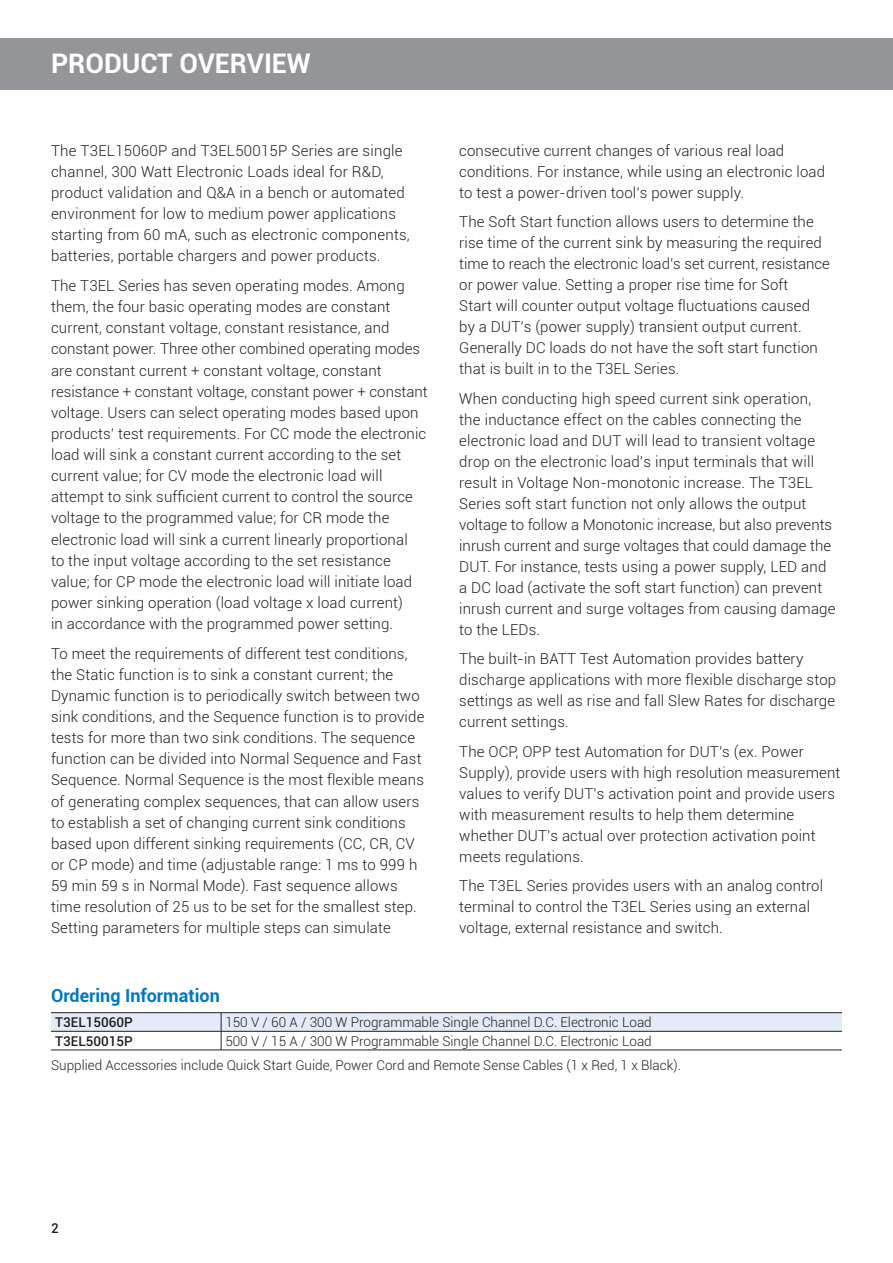
<style>
.page{position:relative;width:893px;height:1263px;background:#fff}
.page>*{position:absolute;margin:0;border:0;box-sizing:border-box;transform-origin:0 0}
.t1{font:700 27px "Roboto";color:#fff}
.t2{font:700 18px "Roboto";color:#0078c1}
.t3{font:300 15px/21.1px "Roboto";letter-spacing:.01em;color:#231f20}
.t4{font:300 13.5px/24.6px "Roboto";color:#231f20}
.t5{font:500 13.5px "Roboto";color:#231f20}
</style>
<div class="page">
<div style="left:0;top:38px;width:893px;height:51px;background:#939598"></div>
<hr style="left:221px;top:1012px;width:621px;height:1px;background:#231f20">
<hr style="left:221px;top:1050px;width:621px;height:1px;background:#231f20">
<hr style="left:51px;top:1012px;width:170px;height:1px;background:#231f20">
<svg style="left:51px;top:1013px;width:791px;height:37px"></svg>
<hr style="left:51px;top:1050px;width:170px;height:1px;background:#231f20">
<h1 class="t1" style="left:51px;top:45px;width:261px">PRODUCT OVERVIEW</h1>
<p class="t3" style="left:51px;top:139px;width:360px">The T3EL15060P and T3EL50015P Series are single channel, 300 Watt Electronic Loads ideal for R&amp;D, product validation and Q&amp;A in a bench or automated environment for low to medium power applications starting from 60 mA, such as electronic components, batteries, portable chargers and power products.</p>
<p class="t3" style="left:51px;top:275px;width:378px">The T3EL Series has seven operating modes. Among them, the four basic operating modes are constant current, constant voltage, constant resistance, and constant power. Three other combined operating modes are constant current + constant voltage, constant resistance + constant voltage, constant power + constant voltage. Users can select operating modes based upon products’ test requirements. For CC mode the electronic load will sink a constant current according to the set current value; for CV mode the electronic load will attempt to sink sufficient current to control the source voltage to the programmed value; for CR mode the electronic load will sink a current linearly proportional<br>to the input voltage according to the set resistance value; for CP mode the electronic load will initiate load power sinking operation (load voltage x load current)<br>in accordance with the programmed power setting.</p>
<p class="t3" style="left:51px;top:642px;width:375px">To meet the requirements of different test conditions, the Static function is to sink a constant current; the Dynamic function is to periodically switch between two sink conditions, and the Sequence function is to provide tests for more than two sink conditions. The sequence function can be divided into Normal Sequence and Fast Sequence. Normal Sequence is the most flexible means of generating complex sequences, that can allow users to establish a set of changing current sink conditions based upon different sinking requirements (CC, CR, CV or CP mode) and time (adjustable range: 1 ms to 999 h 59 min 59 s in Normal Mode). Fast sequence allows time resolution of 25 us to be set for the smallest step.<br>Setting parameters for multiple steps can simulate</p>
<p class="t3" style="left:459px;top:139px;width:367px">consecutive current changes of various real load conditions. For instance, while using an electronic load to test a power-driven tool’s power supply.</p>
<p class="t3" style="left:459px;top:211px;width:372px">The Soft Start function allows users to determine the rise time of the current sink by measuring the required time to reach the electronic load’s set current, resistance or power value. Setting a proper rise time for Soft<br>Start will counter output voltage fluctuations caused<br>by a DUT’s (power supply) transient output current.<br>Generally DC loads do not have the soft start function that is built in to the T3EL Series.</p>
<p class="t3" style="left:459px;top:387px;width:378px">When conducting high speed current sink operation, the inductance effect on the cables connecting the electronic load and DUT will lead to transient voltage drop on the electronic load’s input terminals that will result in Voltage Non-monotonic increase. The T3EL Series soft start function not only allows the output voltage to follow a Monotonic increase, but also prevents inrush current and surge voltages that could damage the DUT. For instance, tests using a power supply, LED and a DC load (activate the soft start function) can prevent inrush current and surge voltages from causing damage to the LEDs.</p>
<p class="t3" style="left:459px;top:648px;width:378px">The built-in BATT Test Automation provides battery discharge applications with more flexible discharge stop settings as well as rise and fall Slew Rates for discharge current settings.</p>
<p class="t3" style="left:459px;top:740px;width:383px">The OCP, OPP test Automation for DUT’s (ex. Power Supply), provide users with high resolution measurement values to verify DUT’s activation point and provide users with measurement results to help them determine whether DUT’s actual over protection activation point meets regulations.</p>
<p class="t3" style="left:459px;top:875px;width:365px">The T3EL Series provides users with an analog control terminal to control the T3EL Series using an external voltage, external resistance and switch.</p>
<p class="t2" style="left:51px;top:983px;width:170px">Ordering Information</p>
<p class="t5" style="left:55px;top:1013px;width:79px">T3EL15060P</p>
<p class="t4" style="left:225px;top:1009px;width:428px">150 V / 60 A / 300 W Programmable Single Channel D.C. Electronic Load</p>
<p class="t5" style="left:55px;top:1031px;width:79px">T3EL50015P</p>
<p class="t4" style="left:51px;top:1028px;width:631px;text-indent:174px">500 V / 15 A / 300 W Programmable Single Channel D.C. Electronic Load<br>Supplied Accessories include Quick Start Guide, Power Cord and Remote Sense Cables (1 x Red, 1 x Black).</p>
<p class="t5" style="left:51px;top:1219px;width:9px">2</p>
</div>
